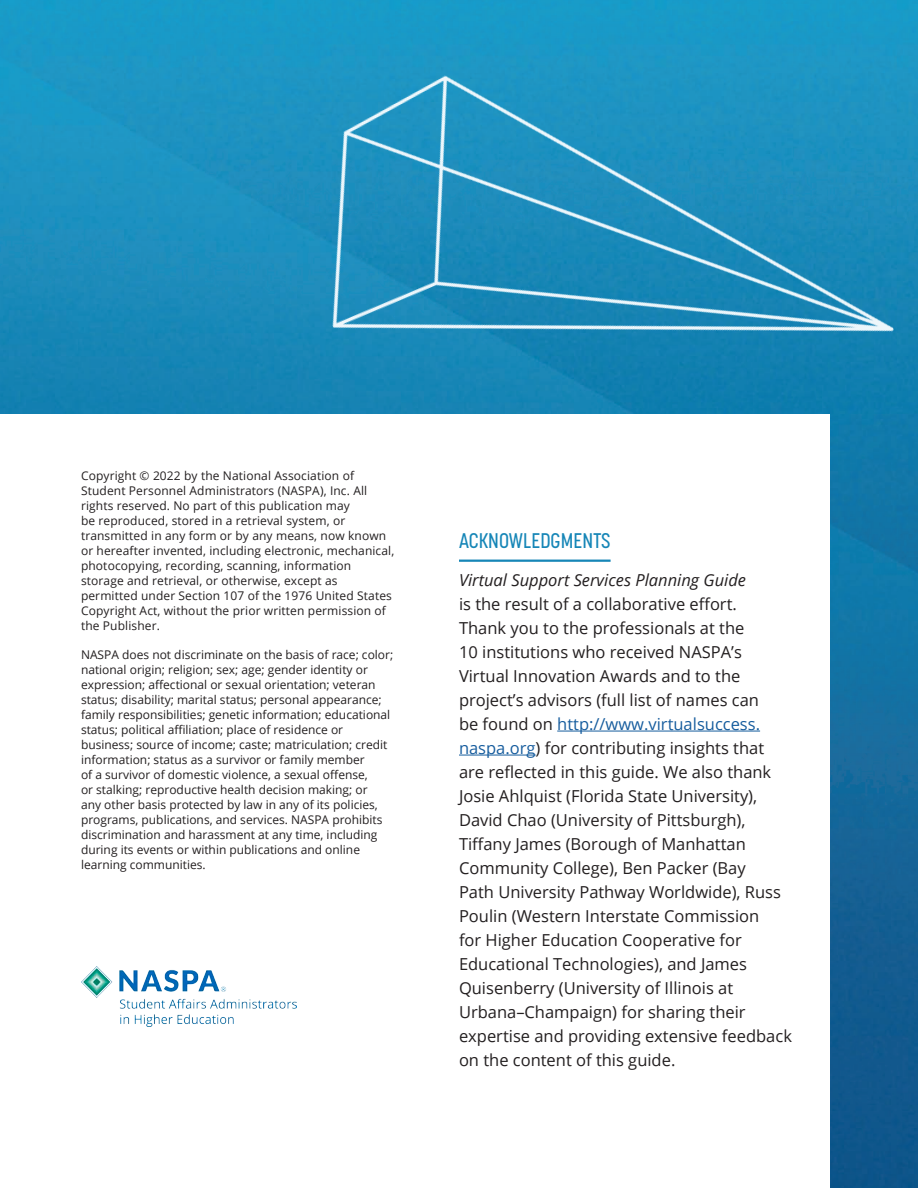
<style>
.page{position:relative;width:918px;height:1188px;background:#fff}
.page>*{position:absolute;margin:0;border:0;box-sizing:border-box;transform-origin:0 0}
.t1{font:500 21px "Korolev Condensed";color:#1686b7}
.Body{font:16.5px/24px "Open Sans";color:#231f20}
.Body-2{font:12px/15px "Open Sans";color:#231f20}
.s1{font-style:italic}
.s2{color:#175d9e}
</style>
<div class="page">
<img style="left:831px;top:573px;width:87px;height:615px">
<img style="left:0;top:0;width:224px;height:414px">
<svg style="left:224px;top:0;width:694px;height:573px"></svg>
<img style="left:81px;top:967px;width:215px;height:60px">
<hr style="left:459px;top:560px;width:152px;height:2px;background:#1686b7">
<hr style="left:557px;top:731px;width:203px;height:1px;background:#175d9e">
<hr style="left:459px;top:755px;width:77px;height:1px;background:#175d9e">
<p class="Body-2" style="left:81px;top:468px;width:315px">Copyright © 2022 by the National Association of Student Personnel Administrators (NASPA), Inc. All rights reserved. No part of this publication may<br>be reproduced, stored in a retrieval system, or transmitted in any form or by any means, now known or hereafter invented, including electronic, mechanical, photocopying, recording, scanning, information storage and retrieval, or otherwise, except as permitted under Section 107 of the 1976 United States Copyright Act, without the prior written permission of the Publisher.</p>
<p class="Body-2" style="left:81px;top:646px;width:314px">NASPA does not discriminate on the basis of race; color; national origin; religion; sex; age; gender identity or expression; affectional or sexual orientation; veteran status; disability; marital status; personal appearance; family responsibilities; genetic information; educational status; political affiliation; place of residence or business; source of income; caste; matriculation; credit information; status as a survivor or family member<br>of a survivor of domestic violence, a sexual offense,<br>or stalking; reproductive health decision making; or<br>any other basis protected by law in any of its policies, programs, publications, and services. NASPA prohibits discrimination and harassment at any time, including during its events or within publications and online learning communities.</p>
<p class="t1" style="left:459px;top:529px;width:153px">ACKNOWLEDGMENTS</p>
<p class="Body" style="left:459px;top:567px;width:335px"><span class="s1">Virtual Support Services Planning Guide<br></span>is the result of a collaborative effort.<br>Thank you to the professionals at the<br>10 institutions who received NASPA’s Virtual Innovation Awards and to the project’s advisors (full list of names can<br>be found on <span class="s2">http://www.virtualsuccess. naspa.org</span>) for contributing insights that are reflected in this guide. We also thank Josie Ahlquist (Florida State University), David Chao (University of Pittsburgh), Tiffany James (Borough of Manhattan Community College), Ben Packer (Bay<br>Path University Pathway Worldwide), Russ Poulin (Western Interstate Commission<br>for Higher Education Cooperative for Educational Technologies), and James Quisenberry (University of Illinois at Urbana–Champaign) for sharing their expertise and providing extensive feedback on the content of this guide.</p>
</div>
